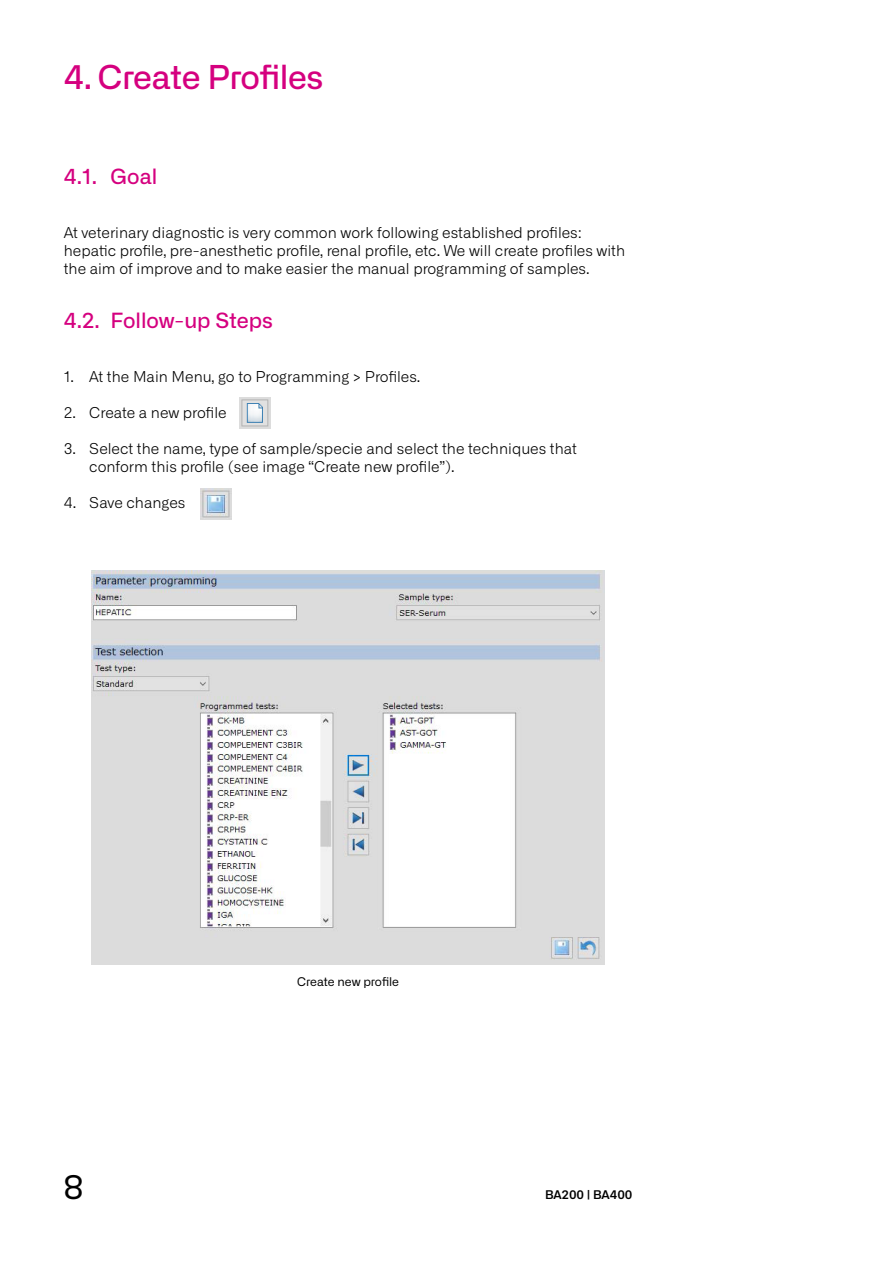
<style>
.page{position:relative;width:893px;height:1263px;background:#fff}
.page>*{position:absolute;margin:0;border:0;box-sizing:border-box;transform-origin:0 0}
.t1{font:500 33px "Alliance No.2";letter-spacing:-.015em;color:#d5007f}
.t2{font:33px "Alliance No.2";color:#000}
.t3{font:500 21px "Alliance No.2";color:#d5007f}
.t4{font:300 15px/18px "Alliance No.1";color:#000}
.t5{font:12px "Alliance No.2";letter-spacing:-.005em;color:#000}
.t6{font:600 12px "Alliance No.2";color:#000}
</style>
<div class="page">
<img style="left:201px;top:489px;width:31px;height:31px">
<img style="left:240px;top:398px;width:30px;height:31px">
<img style="left:92px;top:571px;width:512px;height:394px">
<h1 class="t1" style="left:64px;top:56px;width:261px">4. Create Profiles</h1>
<h2 class="t3" style="left:64px;top:163px;width:95px">4.1. Goal</h2>
<p class="t4" style="left:64px;top:224px;width:563px">At veterinary diagnostic is very common work following established profiles: hepatic profile, pre-anesthetic profile, renal profile, etc. We will create profiles with the aim of improve and to make easier the manual programming of samples.</p>
<h2 class="t3" style="left:64px;top:307px;width:211px">4.2. Follow-up Steps</h2>
<p class="t4" style="left:64px;top:368px;width:358px">1. At the Main Menu, go to Programming &gt; Profiles.</p>
<p class="t4" style="left:64px;top:404px;width:164px">2. Create a new profile</p>
<p class="t4" style="left:89px;top:440px;width:489px;text-indent:-26px">3. Select the name, type of sample/specie and select the techniques that conform this profile (see image “Create new profile”).</p>
<p class="t4" style="left:64px;top:494px;width:123px">4. Save changes</p>
<h1 class="t2" style="left:64px;top:1167px;width:21px">8</h1>
<p class="t5" style="left:297px;top:974px;width:103px">Create new profile</p>
<p class="t6" style="left:545px;top:1187px;width:89px">BA200 | BA400</p>
</div>
